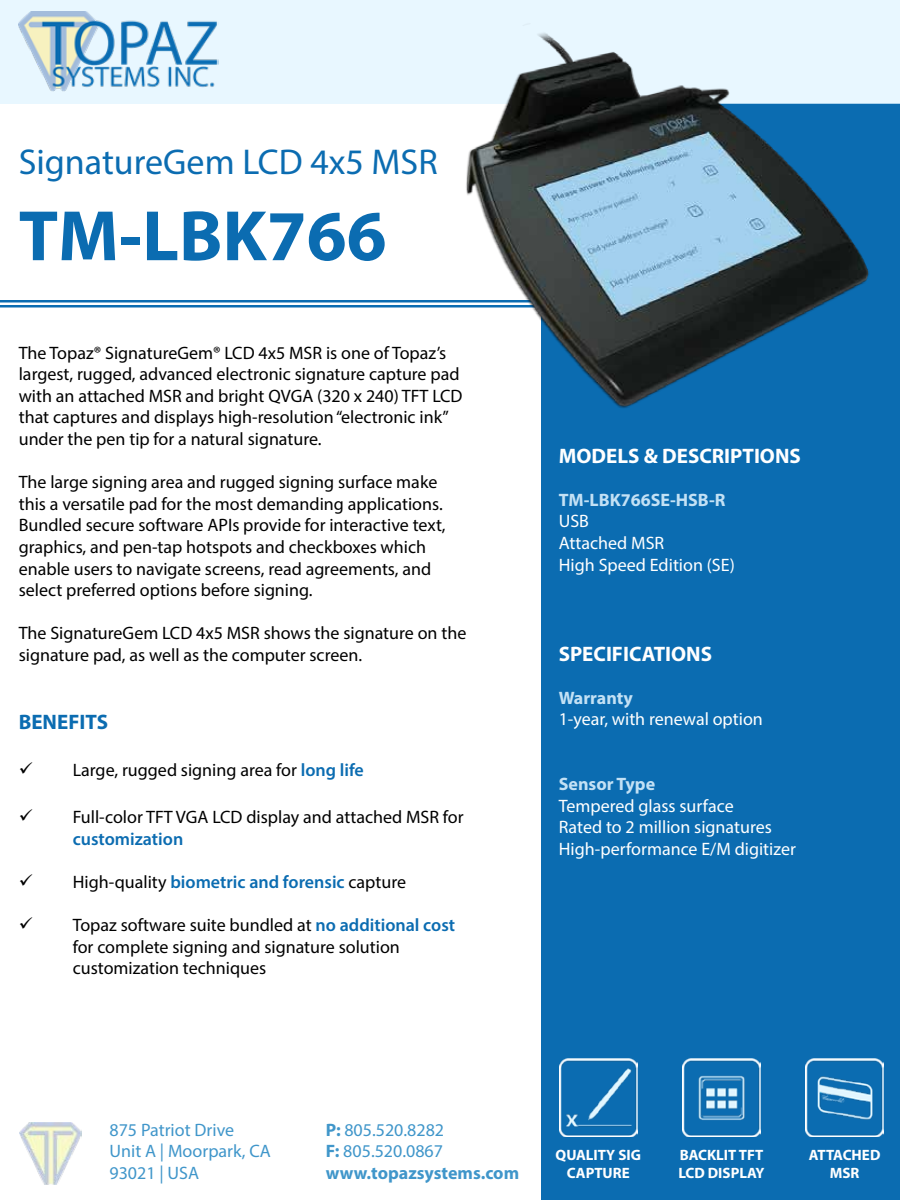
<style>
.page{position:relative;width:900px;height:1200px;background:#fff}
.page>*{position:absolute;margin:0;border:0;box-sizing:border-box;transform-origin:0 0}
.t1{font:700 72px "Myriad Pro";color:#0b6cb1}
.t2{font:36px "Myriad Pro";color:#0b6cb1}
.t3{font:700 21px "Myriad Pro";color:#fff}
.t4{font:700 21px "Myriad Pro";color:#0b6cb1}
.t5{font:18px/21.6px "Myriad Pro";color:#000}
.t6{font:18px/21.6px "Myriad Pro";color:#fff}
.t7{font:700 18px/21.6px "Myriad Pro";color:#4096ca}
.t8{font:18px/21.6px "Myriad Pro";color:#4096ca}
.t9{font:600 18px "Myriad Pro";color:#0b6cb1}
.t10{font:700 18px "Myriad Pro";color:#c3e1f5}
.t11{font:700 15px/18px "Myriad Pro";color:#fff;text-align:center}
.s1{font-weight:600;color:#0b6cb1}
.s2{color:#000}
.s3{font-weight:400;color:#000}
.s4{font-weight:400}
</style>
<div class="page">
<div style="left:542px;top:104px;width:358px;height:1096px;background:#0b6cb1"></div>
<div style="left:0;top:0;width:900px;height:104px;background:#e8f7ff"></div>
<img style="left:19px;top:11px;width:199px;height:81px">
<hr style="left:0;top:300px;width:573px;height:2px;background:#0b6cb1">
<hr style="left:0;top:305px;width:573px;height:2px;background:#0b6cb1">
<img style="left:19px;top:1123px;width:63px;height:62px">
<img style="left:806px;top:1058px;width:78px;height:78px">
<img style="left:559px;top:1058px;width:78px;height:78px">
<img style="left:683px;top:1058px;width:77px;height:78px">
<img style="left:443px;top:33px;width:451px;height:376px">
<h2 class="t2" style="left:19px;top:140px;width:420px">SignatureGem LCD 4x5 MSR</h2>
<h1 class="t1" style="left:19px;top:189px;width:369px">TM-LBK766</h1>
<p class="t5" style="left:19px;top:341px;width:445px">The Topaz® SignatureGem® LCD 4x5 MSR is one of Topaz’s largest, rugged, advanced electronic signature capture pad with an attached MSR and bright QVGA (320 x 240) TFT LCD that captures and displays high-resolution “electronic ink” under the pen tip for a natural signature.</p>
<p class="t5" style="left:19px;top:471px;width:428px">The large signing area and rugged signing surface make this a versatile pad for the most demanding applications.<br>Bundled secure software APIs provide for interactive text, graphics, and pen-tap hotspots and checkboxes which enable users to navigate screens, read agreements, and select preferred options before signing.</p>
<p class="t5" style="left:19px;top:622px;width:449px">The SignatureGem LCD 4x5 MSR shows the signature on the signature pad, as well as the computer screen.</p>
<p class="t4" style="left:19px;top:709px;width:91px">BENEFITS</p>
<p class="t5" style="left:19px;top:759px;width:347px">✓ Large, rugged signing area for <span class="s1">long life</span></p>
<p class="t5" style="left:73px;top:806px;width:393px;text-indent:-54px">✓ Full-color TFT VGA LCD display and attached MSR for <span class="s1">customization</span></p>
<p class="t9" style="left:19px;top:870px;width:389px"><span class="s2">✓</span> <span class="s3">High-quality</span> biometric and forensic <span class="s3">capture</span></p>
<p class="t5" style="left:73px;top:914px;width:384px;text-indent:-54px">✓ Topaz software suite bundled at <span class="s1">no additional cost </span>for complete signing and signature solution customization techniques</p>
<p class="t3" style="left:559px;top:442px;width:244px">MODELS &amp; DESCRIPTIONS</p>
<p class="t10" style="left:559px;top:488px;width:168px">TM-LBK766SE-HSB-R</p>
<p class="t6" style="left:559px;top:510px;width:178px">USB<br>Attached MSR<br>High Speed Edition (SE)</p>
<p class="t3" style="left:559px;top:640px;width:155px">SPECIFICATIONS</p>
<p class="t10" style="left:559px;top:686px;width:76px">Warranty</p>
<p class="t6" style="left:559px;top:708px;width:206px">1-year, with renewal option</p>
<p class="t10" style="left:559px;top:772px;width:98px">Sensor Type</p>
<p class="t6" style="left:559px;top:795px;width:239px">Tempered glass surface<br>Rated to 2 million signatures<br>High-performance E/M digitizer</p>
<p class="t8" style="left:110px;top:1118px;width:163px">875 Patriot Drive<br>Unit A | Moorpark, CA<br>93021 | USA</p>
<p class="t7" style="left:326px;top:1118px;width:195px">P: <span class="s4">805.520.8282<br></span>F: <span class="s4">805.520.0867 </span>www.topazsystems.com</p>
<p class="t11" style="left:556px;top:1145px;width:87px">QUALITY SIG<br>CAPTURE</p>
<p class="t11" style="left:678px;top:1145px;width:88px;text-align:left">BACKLIT TFT<br>LCD DISPLAY</p>
<p class="t11" style="left:809px;top:1145px;width:73px">ATTACHED<br>MSR</p>
</div>
